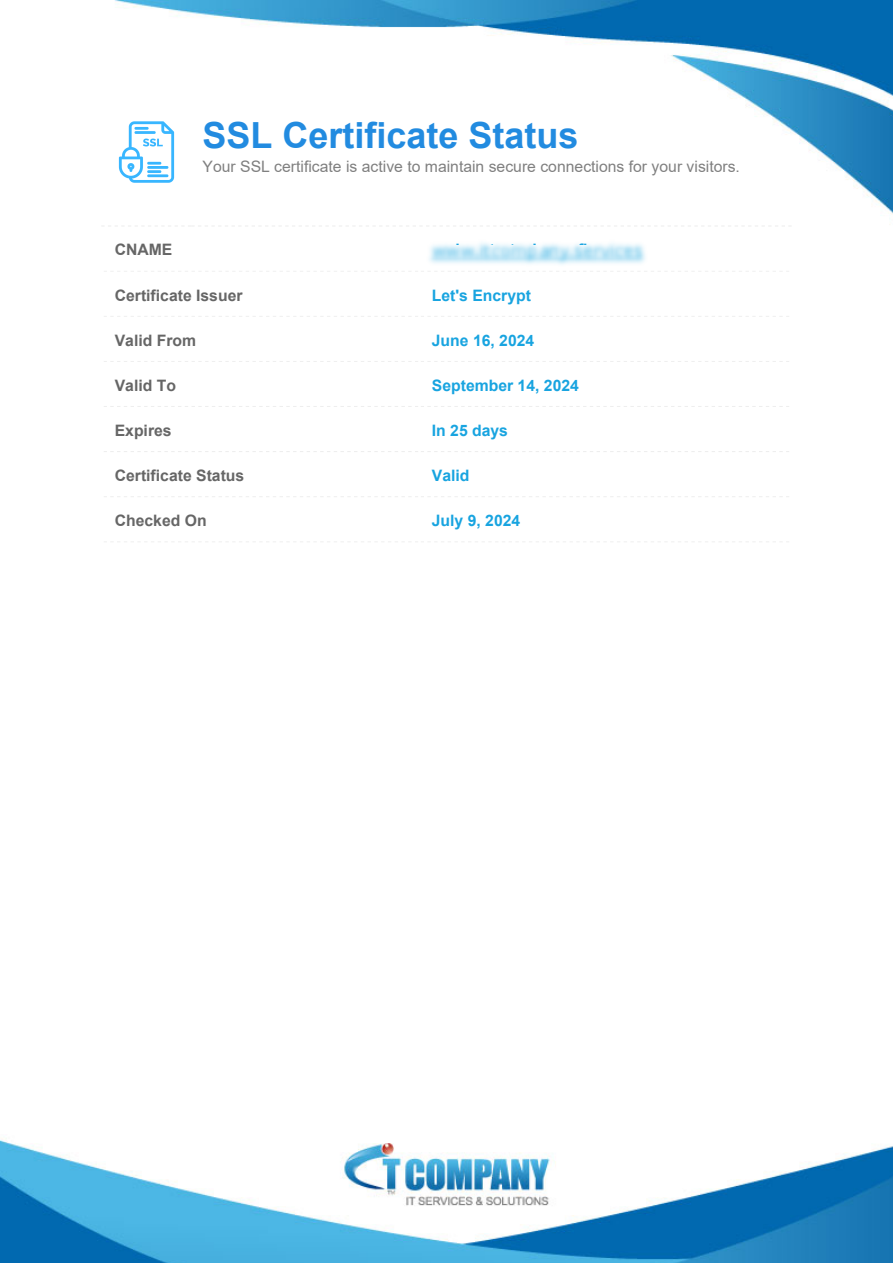
<style>
.page{position:relative;width:893px;height:1263px;background:#fff}
.page>*{position:absolute;margin:0;border:0;box-sizing:border-box;transform-origin:0 0}
.t1{font:700 36px "Arial";color:#228be0}
.t2{font:700 15.75px "Arial";color:#666}
.t3{font:15.75px "Arial";color:#808080}
.t4{font:700 15.75px "Arial";color:#18a4e0}
</style>
<div class="page">
<img style="left:0;top:0;width:893px;height:1263px">
<img style="left:112px;top:118px;width:68px;height:68px">
<svg style="left:101px;top:225px;width:691px;height:2px"></svg>
<svg style="left:104px;top:271px;width:685px;height:1px"></svg>
<svg style="left:104px;top:316px;width:685px;height:1px"></svg>
<svg style="left:104px;top:361px;width:685px;height:1px"></svg>
<svg style="left:104px;top:406px;width:685px;height:1px"></svg>
<svg style="left:104px;top:451px;width:685px;height:1px"></svg>
<svg style="left:104px;top:496px;width:685px;height:1px"></svg>
<svg style="left:104px;top:541px;width:685px;height:1px"></svg>
<img style="left:377px;top:187px;width:320px;height:129px">
<h1 class="t1" style="left:202px;top:110px;width:378px">SSL Certificate Status</h1>
<p class="t3" style="left:202px;top:155px;width:539px">Your SSL certificate is active to maintain secure connections for your visitors.</p>
<p class="t2" style="left:115px;top:239px;width:59px">CNAME</p>
<p class="t2" style="left:115px;top:284px;width:129px">Certificate Issuer</p>
<p class="t4" style="left:432px;top:284px;width:101px">Let's Encrypt</p>
<p class="t2" style="left:115px;top:329px;width:83px">Valid From</p>
<p class="t4" style="left:432px;top:329px;width:104px">June 16, 2024</p>
<p class="t2" style="left:115px;top:374px;width:63px">Valid To</p>
<p class="t4" style="left:432px;top:374px;width:149px">September 14, 2024</p>
<p class="t2" style="left:115px;top:419px;width:58px">Expires</p>
<p class="t4" style="left:432px;top:419px;width:78px">In 25 days</p>
<p class="t2" style="left:115px;top:464px;width:131px">Certificate Status</p>
<p class="t4" style="left:432px;top:464px;width:39px">Valid</p>
<p class="t2" style="left:115px;top:509px;width:93px">Checked On</p>
<p class="t4" style="left:432px;top:509px;width:90px">July 9, 2024</p>
</div>
